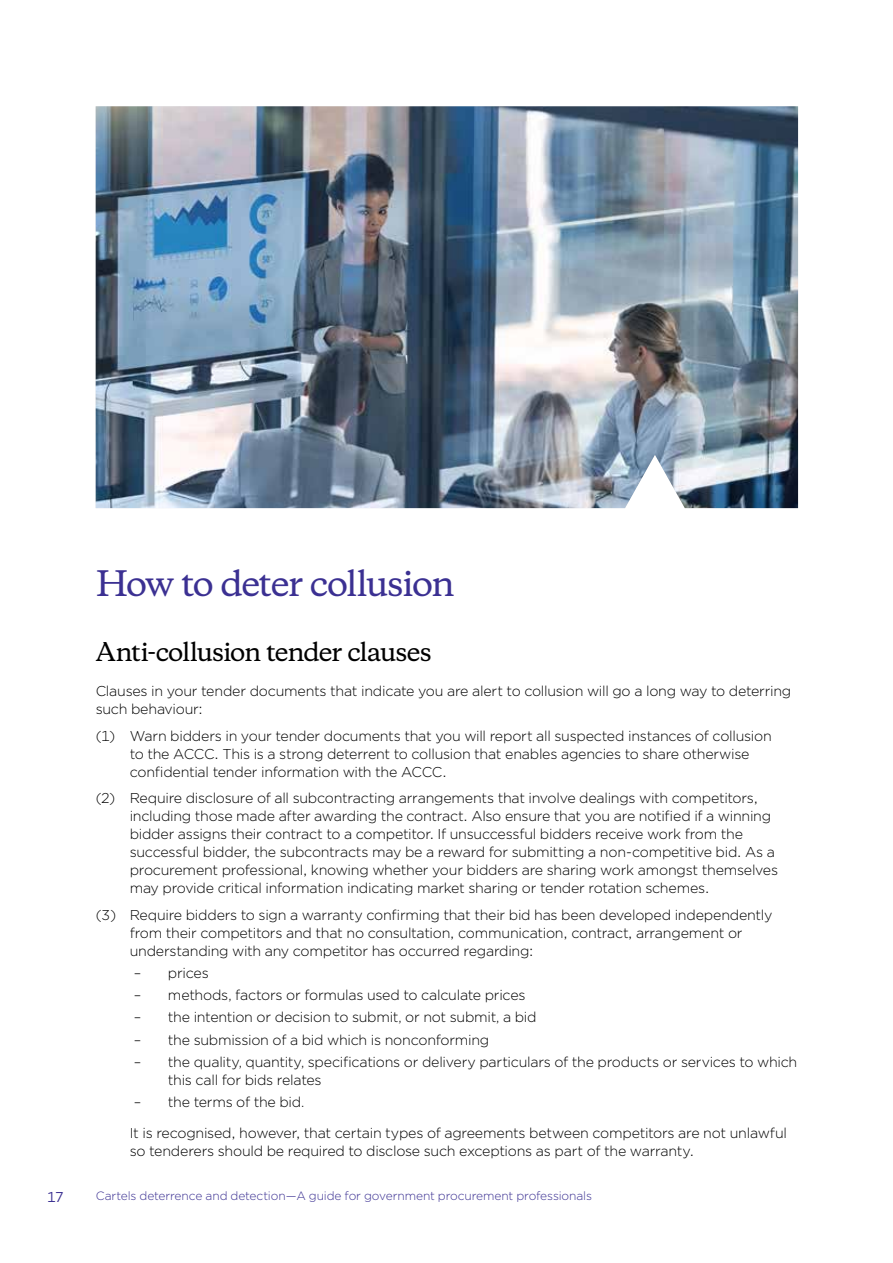
<style>
.page{position:relative;width:893px;height:1263px;background:#fff}
.page>*{position:absolute;margin:0;border:0;box-sizing:border-box;transform-origin:0 0}
.t1{font:500 33px "Copernicus";letter-spacing:-.05em;color:#3b3092}
.t2{font:500 24px "Copernicus";letter-spacing:-.045em;color:#000}
.t3{font:300 14.25px/18px "Gotham";letter-spacing:-.02em;color:#000}
.t4{font:14.25px "Gotham";color:#3b3092}
.t5{font:300 12px "Gotham";letter-spacing:-.01em;color:#3b3092}
</style>
<div class="page">
<img style="left:96px;top:106px;width:702px;height:402px">
<h1 class="t1" style="left:96px;top:555px;width:361px">How to deter collusion</h1>
<h2 class="t2" style="left:96px;top:631px;width:338px">Anti-collusion tender clauses</h2>
<p class="t3" style="left:96px;top:682px;width:697px">Clauses in your tender documents that indicate you are alert to collusion will go a long way to deterring such behaviour:</p>
<p class="t3" style="left:130px;top:726px;width:644px;text-indent:-34px">(1) Warn bidders in your tender documents that you will report all suspected instances of collusion to the ACCC. This is a strong deterrent to collusion that enables agencies to share otherwise confidential tender information with the ACCC.</p>
<p class="t3" style="left:130px;top:789px;width:650px;text-indent:-34px">(2) Require disclosure of all subcontracting arrangements that involve dealings with competitors, including those made after awarding the contract. Also ensure that you are notified if a winning bidder assigns their contract to a competitor. If unsuccessful bidders receive work from the successful bidder, the subcontracts may be a reward for submitting a non-competitive bid. As a procurement professional, knowing whether your bidders are sharing work amongst themselves may provide critical information indicating market sharing or tender rotation schemes.</p>
<p class="t3" style="left:130px;top:905px;width:644px;text-indent:-34px">(3) Require bidders to sign a warranty confirming that their bid has been developed independently from their competitors and that no consultation, communication, contract, arrangement or understanding with any competitor has occurred regarding:</p>
<p class="t3" style="left:134px;top:963px;width:76px">– prices</p>
<p class="t3" style="left:134px;top:986px;width:393px">– methods, factors or formulas used to calculate prices</p>
<p class="t3" style="left:134px;top:1008px;width:404px">– the intention or decision to submit, or not submit, a bid</p>
<p class="t3" style="left:134px;top:1030px;width:357px">– the submission of a bid which is nonconforming</p>
<p class="t3" style="left:168px;top:1052px;width:631px;text-indent:-34px">– the quality, quantity, specifications or delivery particulars of the products or services to which this call for bids relates</p>
<p class="t3" style="left:130px;top:1086px;width:659px;line-height:30.8px">– the terms of the bid.<br>It is recognised, however, that certain types of agreements between competitors are not unlawful</p>
<p class="t3" style="left:130px;top:1141px;width:566px">so tenderers should be required to disclose such exceptions as part of the warranty.</p>
<p class="t4" style="left:47px;top:1188px;width:18px">17</p>
<p class="t5" style="left:96px;top:1188px;width:498px">Cartels deterrence and detection—A guide for government procurement professionals</p>
</div>
